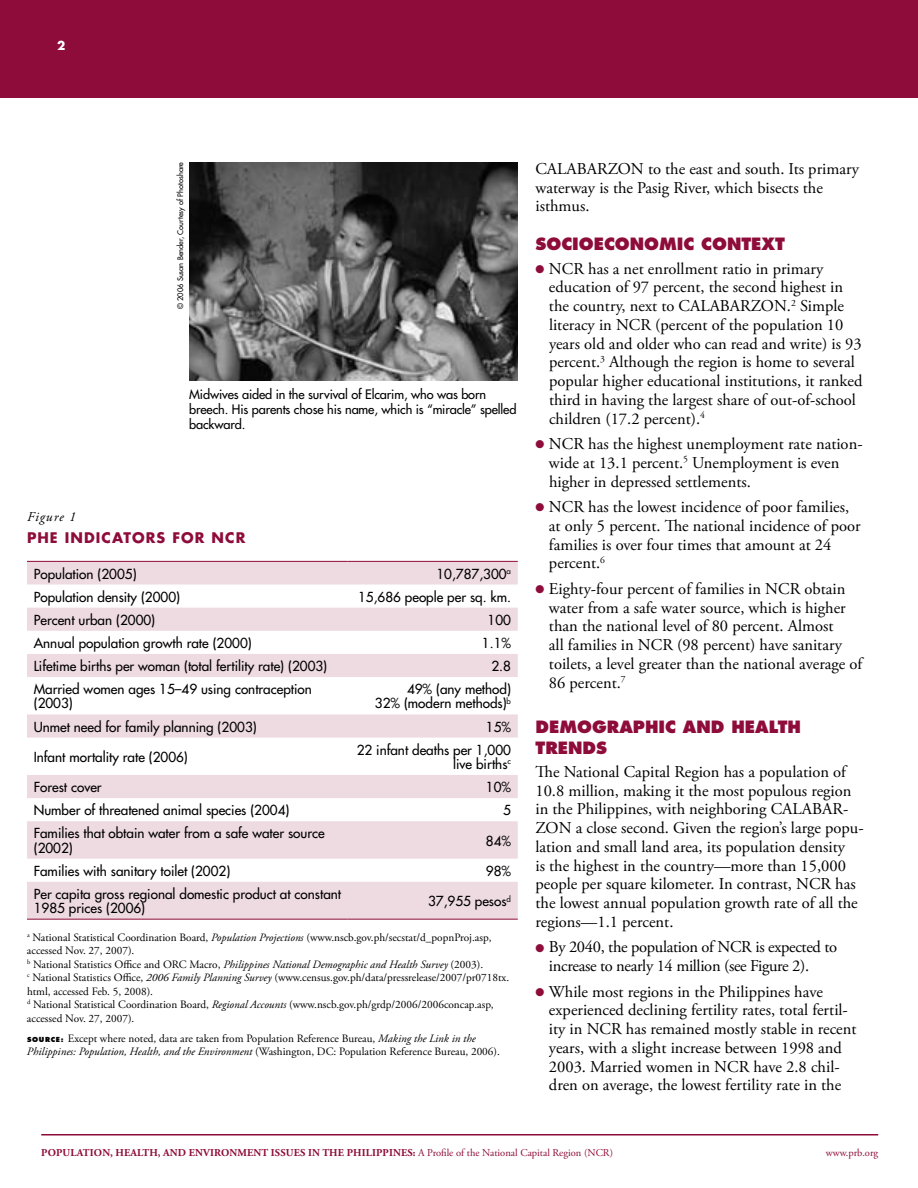
<style>
.page{position:relative;width:918px;height:1188px;background:#fff}
.page>*{position:absolute;margin:0;border:0;box-sizing:border-box;transform-origin:0 0}
.t1{font:16.5px/18.8px "Adobe Garamond Pro";color:#000}
.t2{font:16.5px/18.8px "Adobe Garamond Pro";letter-spacing:-.02em;color:#000}
.t3{font:800 16.5px/20.2px "Futura Std";color:#8e0c3a}
.t4{font:700 14.25px "Futura Std";letter-spacing:.075em;color:#8e0c3a}
.t5{font:500 13.5px/14.2px "Futura Std";color:#000}
.t6{font:italic 13.5px "Adobe Garamond Pro";letter-spacing:.075em;color:#000}
.t7{font:500 12.75px/15px "Futura Std";letter-spacing:-.01em;color:#000}
.t8{font:700 12px "Futura Std";color:#fff}
.t9{font:11.25px/13.5px "Adobe Garamond Pro";color:#000}
.t10{font:700 10.5px "Adobe Garamond Pro";letter-spacing:.015em;color:#8e0c3a}
.t11{font:10.5px "Adobe Garamond Pro";color:#8e0c3a}
.t12{font:500 7.5px "Futura Std";color:#000}
.s1{font-style:italic}
.s2{font-family:"Futura Std";font-weight:800;font-size:6.75px}
.s3{color:#8e0c3a}
.s4{font-weight:400}
</style>
<div class="page">
<div style="left:0;top:0;width:918px;height:98px;background:#8e0c3a"></div>
<hr style="left:41px;top:1134px;width:837px;height:2px;background:#8e0c3a">
<svg style="left:27px;top:562px;width:491px;height:357px;fill:#eedbe1"></svg>
<hr style="left:27px;top:561px;width:320px;height:1px;background:#8e0c3a">
<hr style="left:347px;top:561px;width:171px;height:1px;background:#8e0c3a">
<hr style="left:27px;top:919px;width:320px;height:1px;background:#8e0c3a">
<hr style="left:347px;top:919px;width:171px;height:1px;background:#8e0c3a">
<img style="left:190px;top:162px;width:328px;height:219px">
<p class="t8" style="left:57px;top:38px;width:10px">2</p>
<p class="t12" style="left:176px;top:309px;width:149px;rotate:-90deg">© 2006 Susan Bender, Courtesy of Photoshare</p>
<p class="t7" style="left:189px;top:387px;width:329px">Midwives aided in the survival of Elcarim, who was born breech. His parents chose his name, which is “miracle” spelled backward.</p>
<p class="t6" style="left:27px;top:509px;width:50px">Figure 1</p>
<p class="t4" style="left:27px;top:528px;width:220px">PHE INDICATORS FOR NCR</p>
<p class="t5" style="left:34px;top:566px;width:104px">Population (2005)</p>
<p class="t5" style="left:436px;top:566px;width:76px">10,787,300<sup>a</sup></p>
<p class="t5" style="left:34px;top:590px;width:148px">Population density (2000)</p>
<p class="t5" style="left:358px;top:590px;width:154px">15,686 people per sq. km.</p>
<p class="t5" style="left:34px;top:613px;width:123px">Percent urban (2000)</p>
<p class="t5" style="left:488px;top:613px;width:25px">100</p>
<p class="t5" style="left:34px;top:636px;width:220px">Annual population growth rate (2000)</p>
<p class="t5" style="left:482px;top:636px;width:31px">1.1%</p>
<p class="t5" style="left:34px;top:659px;width:295px">Lifetime births per woman (total fertility rate) (2003)</p>
<p class="t5" style="left:492px;top:659px;width:21px">2.8</p>
<p class="t5" style="left:34px;top:682px;width:280px">Married women ages 15–49 using contraception (2003)</p>
<p class="t5" style="left:375px;top:682px;width:138px;text-align:right">49% (any method)<br>32% (modern methods)<sup>b</sup></p>
<p class="t5" style="left:34px;top:720px;width:225px">Unmet need for family planning (2003)</p>
<p class="t5" style="left:486px;top:720px;width:27px">15%</p>
<p class="t5" style="left:34px;top:750px;width:156px">Infant mortality rate (2006)</p>
<p class="t5" style="left:357px;top:743px;width:156px;text-align:right">22 infant deaths per 1,000 live births<sup>c</sup></p>
<p class="t5" style="left:34px;top:780px;width:69px">Forest cover</p>
<p class="t5" style="left:486px;top:780px;width:27px">10%</p>
<p class="t5" style="left:34px;top:803px;width:257px">Number of threatened animal species (2004)</p>
<p class="t5" style="left:503px;top:803px;width:9px">5</p>
<p class="t5" style="left:34px;top:826px;width:292px">Families that obtain water from a safe water source (2002)</p>
<p class="t5" style="left:486px;top:833px;width:27px">84%</p>
<p class="t5" style="left:34px;top:864px;width:198px">Families with sanitary toilet (2002)</p>
<p class="t5" style="left:486px;top:864px;width:27px">98%</p>
<p class="t5" style="left:34px;top:887px;width:309px">Per capita gross regional domestic product at constant<br>1985 prices (2006)</p>
<p class="t5" style="left:428px;top:894px;width:84px">37,955 pesos<sup>d</sup></p>
<p class="t9" style="left:27px;top:931px;width:484px"><sup>a</sup> National Statistical Coordination Board, <span class="s1">Population Projections</span> (www.nscb.gov.ph/secstat/d_popnProj.asp, accessed Nov. 27, 2007).<br><sup>b</sup> National Statistics Office and ORC Macro, <span class="s1">Philippines National Demographic and Health Survey</span> (2003).<br><sup>c</sup> National Statistics Office, <span class="s1">2006 Family Planning Survey</span> (www.census.gov.ph/data/pressrelease/2007/pr0718tx. html, accessed Feb. 5, 2008).<br><sup>d</sup> National Statistical Coordination Board, <span class="s1">Regional Accounts</span> (www.nscb.gov.ph/grdp/2006/2006concap.asp, accessed Nov. 27, 2007).</p>
<p class="t9" style="left:27px;top:1032px;width:474px"><span class="s2">SOURCE:</span> Except where noted, data are taken from Population Reference Bureau, <span class="s1">Making the Link in the<br>Philippines: Population, Health, and the Environment</span> (Washington, DC: Population Reference Bureau, 2006).</p>
<p class="t1" style="left:535px;top:160px;width:325px">CALABARZON to the east and south. Its primary waterway is the Pasig River, which bisects the isthmus.</p>
<p class="t3" style="left:535px;top:234px;width:251px">SOCIOECONOMIC CONTEXT</p>
<p class="t1" style="left:549px;top:260px;width:315px;text-indent:-14px"><span class="s3">●</span> NCR has a net enrollment ratio in primary education of 97 percent, the second highest in the country, next to CALABARZON.<sup>2</sup> Simple literacy in NCR (percent of the population 10 years old and older who can read and write) is 93 percent.<sup>3</sup> Although the region is home to several popular higher educational institutions, it ranked third in having the largest share of out-of-school children (17.2 percent).<sup>4</sup></p>
<p class="t1" style="left:549px;top:435px;width:315px;text-indent:-14px"><span class="s3">●</span> NCR has the highest unemployment rate nation&shy;wide at 13.1 percent.<sup>5</sup> Unemployment is even higher in depressed settlements.</p>
<p class="t1" style="left:549px;top:498px;width:313px;text-indent:-14px"><span class="s3">●</span> NCR has the lowest incidence of poor families, at only 5 percent. The national incidence of poor families is over four times that amount at 24 percent.<sup>6</sup></p>
<p class="t1" style="left:549px;top:580px;width:315px;text-indent:-14px"><span class="s3">●</span> Eighty-four percent of families in NCR obtain water from a safe water source, which is higher than the national level of 80 percent. Almost<br>all families in NCR (98 percent) have sanitary toilets, a level greater than the national average of 86 percent.<sup>7</sup></p>
<p class="t3" style="left:535px;top:717px;width:267px">DEMOGRAPHIC AND HEALTH<br>TRENDS</p>
<p class="t1" style="left:535px;top:763px;width:330px">The National Capital Region has a population of 10.8 million, making it the most populous region in the Philippines, with neighboring CALABAR-ZON a close second. Given the region’s large popu&shy;lation and small land area, its population density<br>is the highest in the country—more than 15,000 people per square kilometer. In contrast, NCR has the lowest annual population growth rate of all the regions—1.1 percent.</p>
<p class="t2" style="left:549px;top:938px;width:290px;text-indent:-14px"><span class="s3">●</span> By 2040, the population of NCR is expected to increase to nearly 14 million (see Figure 2).</p>
<p class="t1" style="left:549px;top:983px;width:309px;text-indent:-14px"><span class="s3">●</span> While most regions in the Philippines have experienced declining fertility rates, total fertil&shy;ity in NCR has remained mostly stable in recent years, with a slight increase between 1998 and 2003. Married women in NCR have 2.8 chil&shy;dren on average, the lowest fertility rate in the</p>
<p class="t10" style="left:41px;top:1146px;width:573px">POPULATION, HEALTH, AND ENVIRONMENT ISSUES IN THE PHILIPPINES: <span class="s4">A Profile of the National Capital Region (NCR)</span></p>
<p class="t11" style="left:826px;top:1146px;width:54px">www.prb.org</p>
</div>
